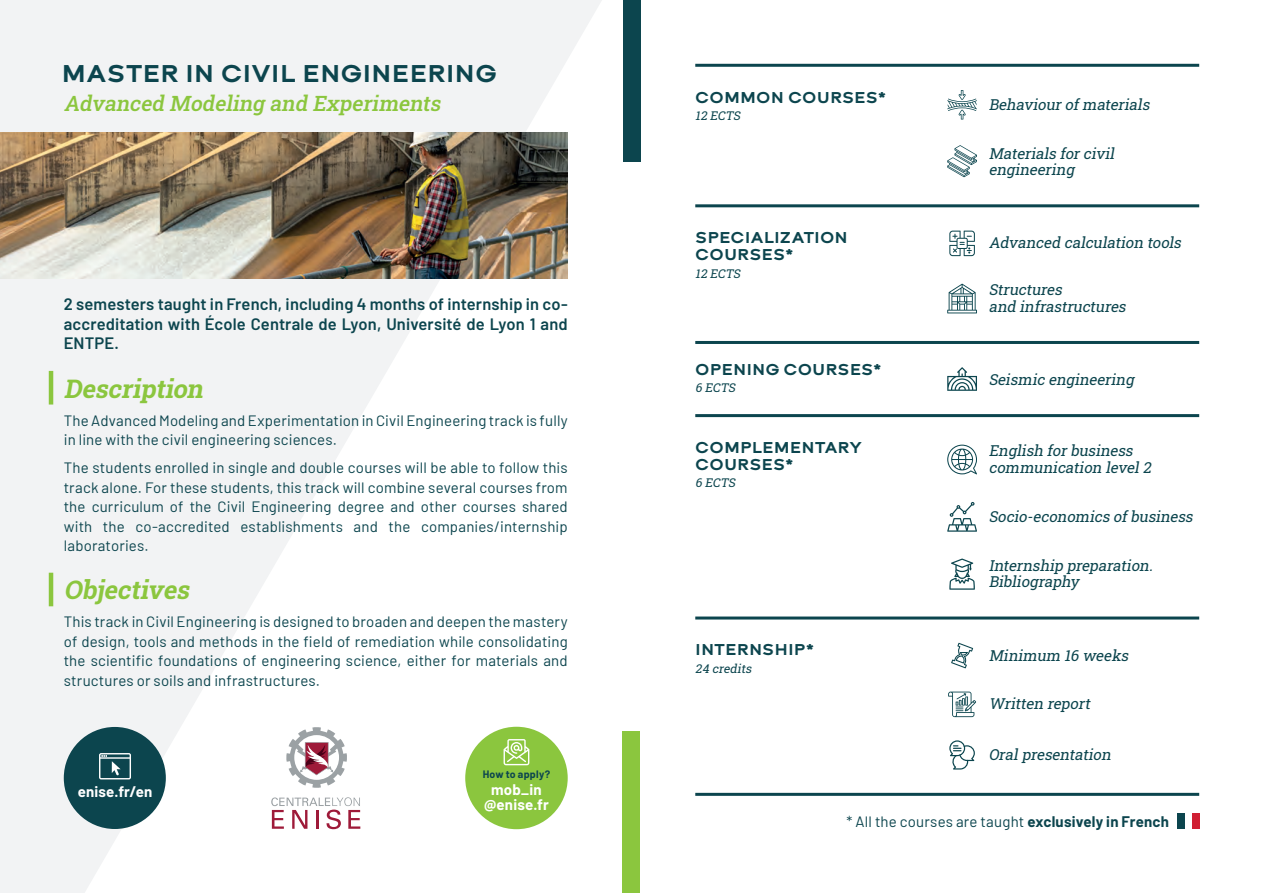
<style>
.page{position:relative;width:1263px;height:893px;background:#fff}
.page>*{position:absolute;margin:0;border:0;box-sizing:border-box;transform-origin:0 0}
.t1{font:800 25.5px "Brooklyn";letter-spacing:-.01em;color:#0c454e}
.t2{font:italic 700 25.5px "Roboto Slab";color:#8bc63e}
.t3{font:italic 500 21px "Roboto Slab";color:#8bc63e}
.t4{font:600 16.5px/19.5px "Barlow";letter-spacing:.01em;color:#0c454e;text-align:justify}
.t5{font:800 16.5px/16.5px "Brooklyn";letter-spacing:-.005em;color:#0c454e}
.t6{font:15px/19.5px "Barlow";letter-spacing:.01em;color:#0c454e;text-align:justify}
.t7{font:italic 15px/16.5px "Roboto Slab";color:#0c454e}
.t8{font:700 15px/15px "Barlow";letter-spacing:.015em;color:#fff;text-align:center}
.t9{font:italic 12px "Roboto Slab";color:#0c454e}
.t10{font:700 10.5px "Barlow";letter-spacing:.025em;color:#0c454e}
.s1{font-weight:700}
</style>
<div class="page">
<svg style="left:0;top:0;width:602px;height:893px;fill:#f2f3f4"></svg>
<div style="left:623px;top:0;width:17px;height:161px;background:#0c454e"></div>
<div style="left:64px;top:727px;width:102px;height:102px;background:#0c454e;border-radius:50%"></div>
<svg style="left:99px;top:753px;width:32px;height:26px"></svg>
<svg style="left:271px;top:797px;width:89px;height:32px"></svg>
<svg style="left:286px;top:727px;width:61px;height:61px"></svg>
<div style="left:623px;top:731px;width:17px;height:162px;background:#8bc63e"></div>
<hr style="left:695px;top:204px;width:504px;height:3px;background:#0c454e">
<hr style="left:695px;top:64px;width:504px;height:3px;background:#0c454e">
<hr style="left:695px;top:341px;width:504px;height:3px;background:#0c454e">
<hr style="left:695px;top:414px;width:504px;height:3px;background:#0c454e">
<hr style="left:695px;top:616px;width:504px;height:3px;background:#0c454e">
<hr style="left:695px;top:793px;width:504px;height:3px;background:#0c454e">
<hr style="left:49px;top:371px;width:4px;height:34px;background:#8bc63e">
<hr style="left:49px;top:573px;width:4px;height:33px;background:#8bc63e">
<img style="left:0;top:132px;width:568px;height:147px">
<svg style="left:947px;top:284px;width:30px;height:29px"></svg>
<svg style="left:947px;top:367px;width:30px;height:24px"></svg>
<svg style="left:947px;top:445px;width:30px;height:29px"></svg>
<svg style="left:947px;top:502px;width:30px;height:30px"></svg>
<svg style="left:951px;top:643px;width:22px;height:25px"></svg>
<svg style="left:949px;top:558px;width:26px;height:32px"></svg>
<svg style="left:948px;top:692px;width:28px;height:25px"></svg>
<svg style="left:949px;top:740px;width:26px;height:29px"></svg>
<svg style="left:947px;top:145px;width:30px;height:32px"></svg>
<svg style="left:947px;top:90px;width:30px;height:29px"></svg>
<svg style="left:949px;top:231px;width:26px;height:25px"></svg>
<div style="left:1178px;top:813px;width:7px;height:16px;background:#0c454e"></div>
<div style="left:1192px;top:813px;width:7px;height:16px;background:#d01f33"></div>
<div style="left:465px;top:727px;width:103px;height:102px;background:#8bc63e;border-radius:50%"></div>
<svg style="left:503px;top:739px;width:26px;height:26px"></svg>
<h1 class="t1" style="left:62px;top:62px;width:437px">MASTER IN CIVIL ENGINEERING</h1>
<h2 class="t3" style="left:64px;top:89px;width:383px">Advanced Modeling and Experiments</h2>
<p class="t4" style="left:64px;top:293px;width:505px">2 semesters taught in French, including 4 months of internship in co&shy;accreditation with École Centrale de Lyon, Université de Lyon 1 and ENTPE.</p>
<h1 class="t2" style="left:64px;top:371px;width:147px">Description</h1>
<p class="t6" style="left:64px;top:409px;width:505px">The Advanced Modeling and Experimentation in Civil Engineering track is fully in line with the civil engineering sciences.</p>
<p class="t6" style="left:64px;top:457px;width:505px">The students enrolled in single and double courses will be able to follow this track alone. For these students, this track will combine several courses from the curriculum of the Civil Engineering degree and other courses shared with the co-accredited establishments and the companies/internship laboratories.</p>
<h1 class="t2" style="left:64px;top:573px;width:133px">Objectives</h1>
<p class="t6" style="left:64px;top:611px;width:505px">This track in Civil Engineering is designed to broaden and deepen the mastery of design, tools and methods in the field of remediation while consolidating the scientific foundations of engineering science, either for materials and structures or soils and infrastructures.</p>
<p class="t8" style="left:78px;top:783px;width:76px">enise.fr/en</p>
<p class="t10" style="left:483px;top:766px;width:69px">How to apply?</p>
<p class="t8" style="left:484px;top:781px;width:66px">mob_in @enise.fr</p>
<p class="t5" style="left:695px;top:90px;width:192px">COMMON COURSES*</p>
<p class="t9" style="left:695px;top:108px;width:49px">12 ECTS</p>
<p class="t5" style="left:695px;top:230px;width:154px">SPECIALIZATION<br>COURSES*</p>
<p class="t9" style="left:695px;top:265px;width:49px">12 ECTS</p>
<p class="t5" style="left:695px;top:361px;width:188px">OPENING COURSES*</p>
<p class="t9" style="left:695px;top:380px;width:44px">6 ECTS</p>
<p class="t5" style="left:695px;top:440px;width:169px">COMPLEMENTARY<br>COURSES*</p>
<p class="t9" style="left:695px;top:475px;width:44px">6 ECTS</p>
<p class="t5" style="left:695px;top:642px;width:121px">INTERNSHIP*</p>
<p class="t9" style="left:695px;top:661px;width:60px">24 credits</p>
<p class="t7" style="left:989px;top:96px;width:166px">Behaviourofmaterials</p>
<p class="t7" style="left:989px;top:144px;width:131px">Materials forcivil engineering</p>
<p class="t7" style="left:989px;top:234px;width:197px">Advanced calculation tools</p>
<p class="t7" style="left:989px;top:281px;width:142px">Structures<br>and infrastructures</p>
<p class="t7" style="left:989px;top:371px;width:150px">Seismic engineering</p>
<p class="t7" style="left:989px;top:442px;width:167px">English forbusiness communication level2</p>
<p class="t7" style="left:989px;top:508px;width:209px">Socio-economics ofbusiness</p>
<p class="t7" style="left:989px;top:557px;width:169px">Internship preparation.<br>Bibliography</p>
<p class="t7" style="left:989px;top:647px;width:145px">Minimum 16 weeks</p>
<p class="t7" style="left:989px;top:695px;width:106px">Written report</p>
<p class="t7" style="left:989px;top:746px;width:127px">Oralpresentation</p>
<p class="t6" style="left:846px;top:810px;width:324px">* All the courses are taught <span class="s1">exclusively in French</span></p>
</div>
